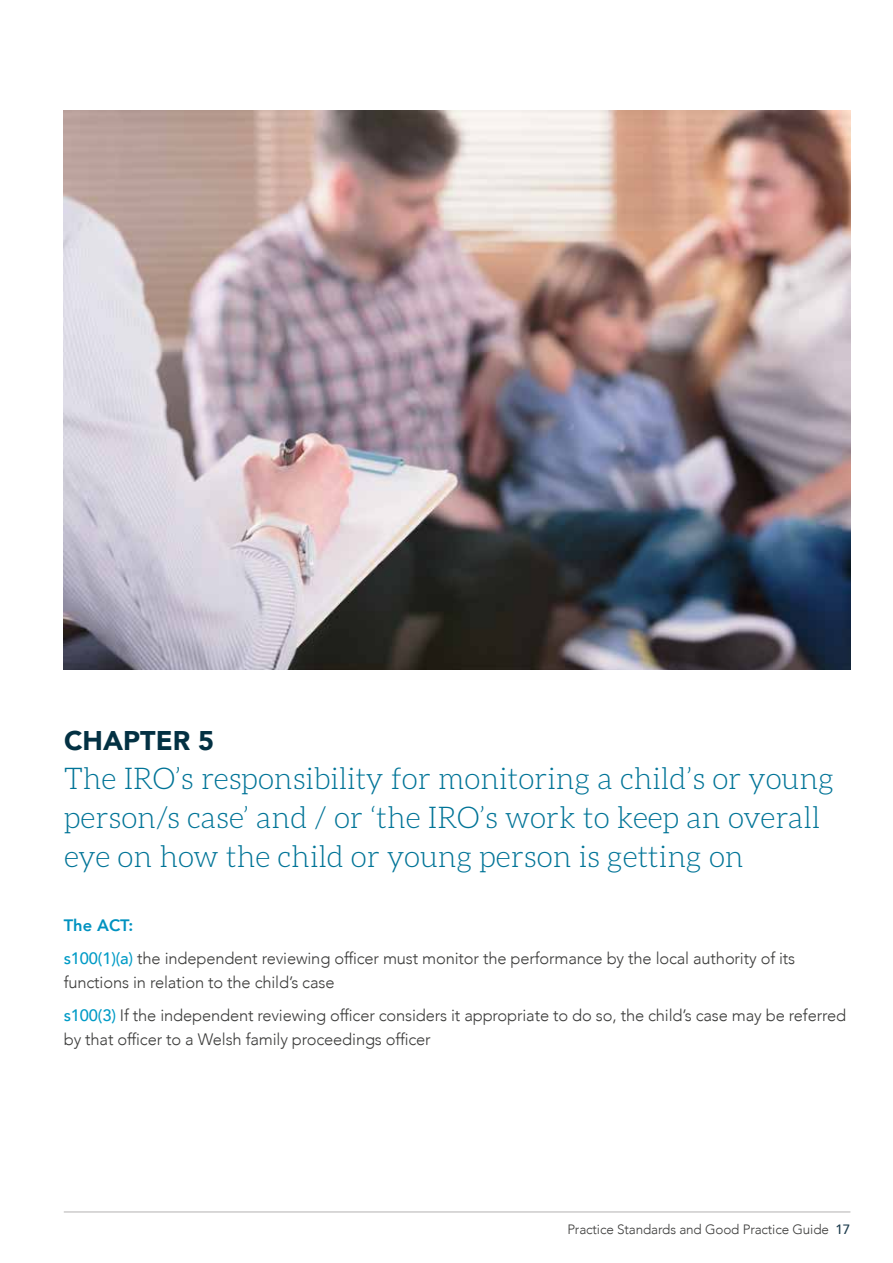
<style>
.page{position:relative;width:893px;height:1263px;background:#fff}
.page>*{position:absolute;margin:0;border:0;box-sizing:border-box;transform-origin:0 0}
.t1{font:300 30px/39px "Aleo";color:#007497}
.t2{font:900 27px "Avenir";color:#033143}
.t3{font:300 16.5px/33px "Avenir";letter-spacing:-.01em;color:#3c3c3b}
.t4{font:300 13.5px "Avenir";letter-spacing:-.01em;color:#3c3c3b}
.s1{font-weight:800;color:#0092c0}
.s2{font-weight:500;color:#009bc6}
.s3{font-weight:500;color:#1e3d4e}
</style>
<div class="page">
<hr style="left:64px;top:1211px;width:786px;height:1px;background:#b3b2b2">
<img style="left:64px;top:111px;width:786px;height:559px">
<h2 class="t2" style="left:64px;top:717px;width:151px">CHAPTER 5</h2>
<h1 class="t1" style="left:64px;top:759px;width:771px">The IRO’s responsibility for monitoring a child’s or young person/s case’ and / or ‘the IRO’s work to keep an overall eye on how the child or young person is getting on</h1>
<p class="t3" style="left:64px;top:909px;width:733px"><span class="s1">The ACT:<br></span><span class="s2">s100(1)(a)</span> the independent reviewing officer must monitor the performance by the local authority of its</p>
<p class="t3" style="left:64px;top:966px;width:784px">functions in relation to the child’s case<br><span class="s2">s100(3)</span> If the independent reviewing officer considers it appropriate to do so, the child’s case may be referred</p>
<p class="t3" style="left:64px;top:1023px;width:368px">by that officer to a Welsh family proceedings officer</p>
<p class="t4" style="left:567px;top:1221px;width:285px">Practice Standards and Good Practice Guide <span class="s3">17</span></p>
</div>
